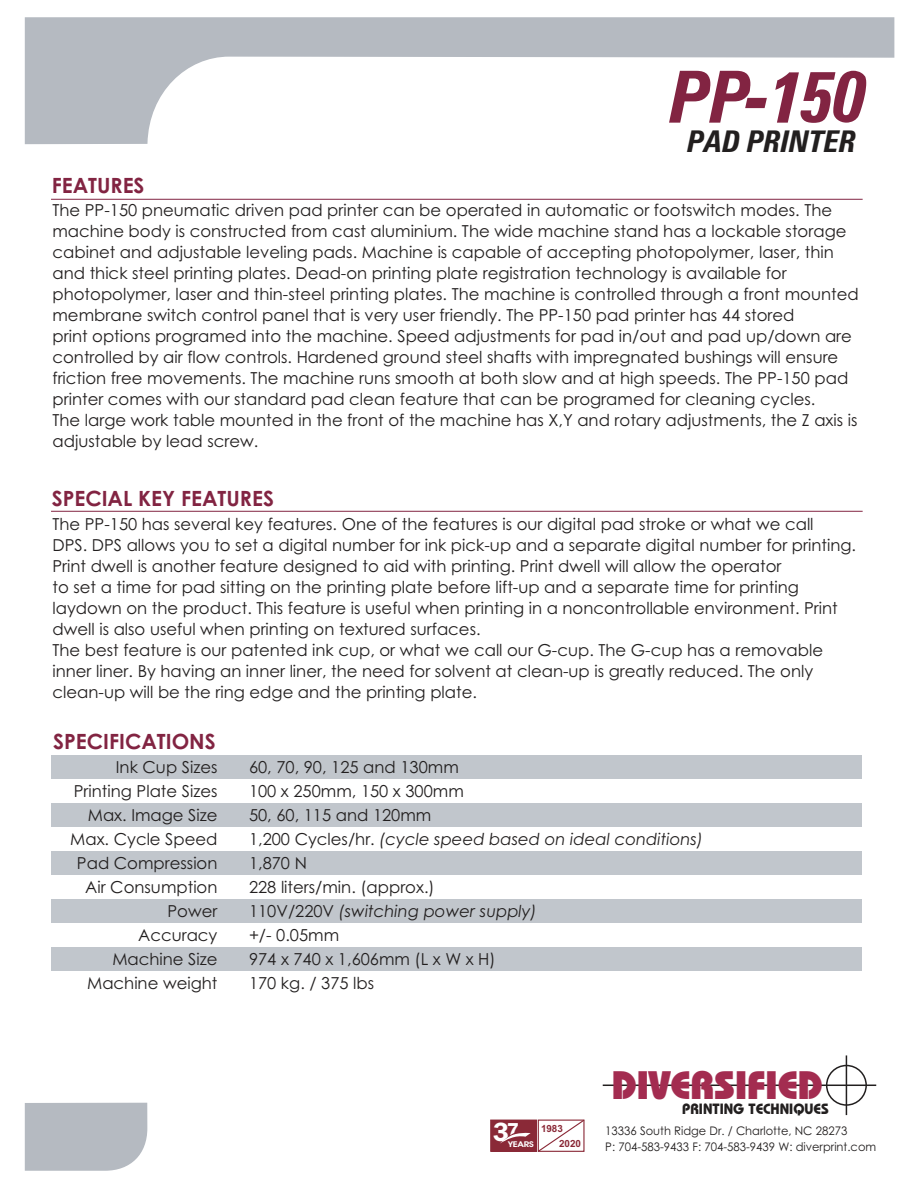
<style>
.page{position:relative;width:918px;height:1188px;background:#fff}
.page>*{position:absolute;margin:0;border:0;box-sizing:border-box;transform-origin:0 0}
.t1{font:72px "Con G Esans Bol Obl 68";color:#822442}
.t2{font:800 39.75px "Bauhaus IT Cby BT";color:#a32c50}
.t3{font:30px "Con G Esans Bol Obl 68";color:#221f1f}
.t4{font:600 27.3px "Franklin Gothic";color:#fff}
.t5{font:700 21px "Century Gothic";color:#822442}
.t6{font:16.5px/21px "Century Gothic";color:#221f1f}
.t7{font:700 14.85px "Bauhaus IT Cby BT";color:#221f1f}
.t8{font:11.85px/15.8px "Century Gothic";color:#221f1f}
.t9{font:700 9.9px/14.4px "Arial";color:#8a2937}
.t10{font:600 7.95px "Avant Garde IT Cby BT";color:#fff;scale:1.23 1}
.s1{font-style:italic}
</style>
<div class="page">
<div style="left:52px;top:755px;width:810px;height:24px;background:#c1c6cc"></div>
<div style="left:52px;top:803px;width:810px;height:24px;background:#c1c6cc"></div>
<div style="left:52px;top:851px;width:810px;height:24px;background:#c1c6cc"></div>
<div style="left:52px;top:899px;width:810px;height:24px;background:#c1c6cc"></div>
<div style="left:52px;top:947px;width:810px;height:24px;background:#c1c6cc"></div>
<svg style="left:24px;top:17px;width:871px;height:128px"></svg>
<svg style="left:24px;top:1102px;width:124px;height:69px;background:#babec5"></svg>
<hr style="left:51px;top:199px;width:812px;height:1px;background:#822442">
<hr style="left:51px;top:511px;width:812px;height:1px;background:#822442">
<div style="left:826px;top:1065px;width:41px;height:41px;border:1px solid #221f1f;border-radius:50%"></div>
<hr style="left:603px;top:1085px;width:273px;height:1px;background:#221f1f">
<hr style="left:846px;top:1055px;width:1px;height:60px;background:#221f1f">
<div style="left:491px;top:1120px;width:45px;height:31px;background:#8a2937"></div>
<div style="left:490px;top:1120px;width:47px;height:32px;border:1px solid #8a2937"></div>
<svg style="left:537px;top:1119px;width:48px;height:33px"></svg>
<svg style="left:500px;top:1132px;width:31px;height:12px"></svg>
<h1 class="t1" style="left:665px;top:56px;width:200px">PP-150</h1>
<h3 class="t3" style="left:685px;top:124px;width:170px">PAD PRINTER</h3>
<p class="t5" style="left:52px;top:173px;width:94px">FEATURES</p>
<p class="t6" style="left:52px;top:201px;width:808px">The PP-150 pneumatic driven pad printer can be operated in automatic or footswitch modes. The machine body is constructed from cast aluminium. The wide machine stand has a lockable storage cabinet and adjustable leveling pads. Machine is capable of accepting photopolymer, laser, thin and thick steel printing plates. Dead-on printing plate registration technology is available for photopolymer, laser and thin-steel printing plates. The machine is controlled through a front mounted membrane switch control panel that is very user friendly. The PP-150 pad printer has 44 stored<br>print options programed into the machine. Speed adjustments for pad in/out and pad up/down are controlled by air flow controls. Hardened ground steel shafts with impregnated bushings will ensure friction free movements. The machine runs smooth at both slow and at high speeds. The PP-150 pad printer comes with our standard pad clean feature that can be programed for cleaning cycles.<br>The large work table mounted in the front of the machine has X,Y and rotary adjustments, the Z axis is adjustable by lead screw.</p>
<p class="t5" style="left:52px;top:487px;width:224px">SPECIAL KEY FEATURES</p>
<p class="t6" style="left:53px;top:515px;width:805px">The PP-150 has several key features. One of the features is our digital pad stroke or what we call<br>DPS. DPS allows you to set a digital number for ink pick-up and a separate digital number for printing.<br>Print dwell is another feature designed to aid with printing. Print dwell will allow the operator<br>to set a time for pad sitting on the printing plate before lift-up and a separate time for printing laydown on the product. This feature is useful when printing in a noncontrollable environment. Print dwell is also useful when printing on textured surfaces.<br>The best feature is our patented ink cup, or what we call our G-cup. The G-cup has a removable inner liner. By having an inner liner, the need for solvent at clean-up is greatly reduced. The only clean-up will be the ring edge and the printing plate.</p>
<p class="t5" style="left:53px;top:730px;width:164px">SPECIFICATIONS</p>
<p class="t6" style="left:70px;top:756px;width:149px;line-height:24px;text-align:right">Ink Cup Sizes<br>Printing Plate Sizes<br>Max. Image Size<br>Max. Cycle Speed<br>Pad Compression<br>Air Consumption<br>Power<br>Accuracy<br>Machine Size<br>Machine weight</p>
<p class="t6" style="left:249px;top:756px;width:456px;line-height:24px">60, 70, 90, 125 and 130mm<br>100 x 250mm, 150 x 300mm<br>50, 60, 115 and 120mm<br>1,200 Cycles/hr. <span class="s1">(cycle speed based on ideal conditions)<br></span>1,870 N<br>228 liters/min. (approx.)<br>110V/220V <span class="s1">(switching power supply)<br></span>+/- 0.05mm<br>974 x 740 x 1,606mm (L x W x H)<br>170 kg. / 375 lbs</p>
<h3 class="t4" style="left:493px;top:1116px;width:28px">3<sup>7</sup></h3>
<p class="t10" style="left:508px;top:1141px;width:23px">YEARS</p>
<p class="t9" style="left:559px;top:1122px;width:23px;text-indent:-18px">1983<br>2020</p>
<h2 class="t2" style="left:612px;top:1071px;width:213px">DIVERSIFIED</h2>
<p class="t7" style="left:682px;top:1103px;width:148px">PRINTING TECHNIQUES</p>
<p class="t8" style="left:605px;top:1124px;width:272px">13336 South Ridge Dr. / Charlotte, NC 28273<br>P: 704-583-9433 F: 704-583-9439 W: diverprint.com</p>
</div>
